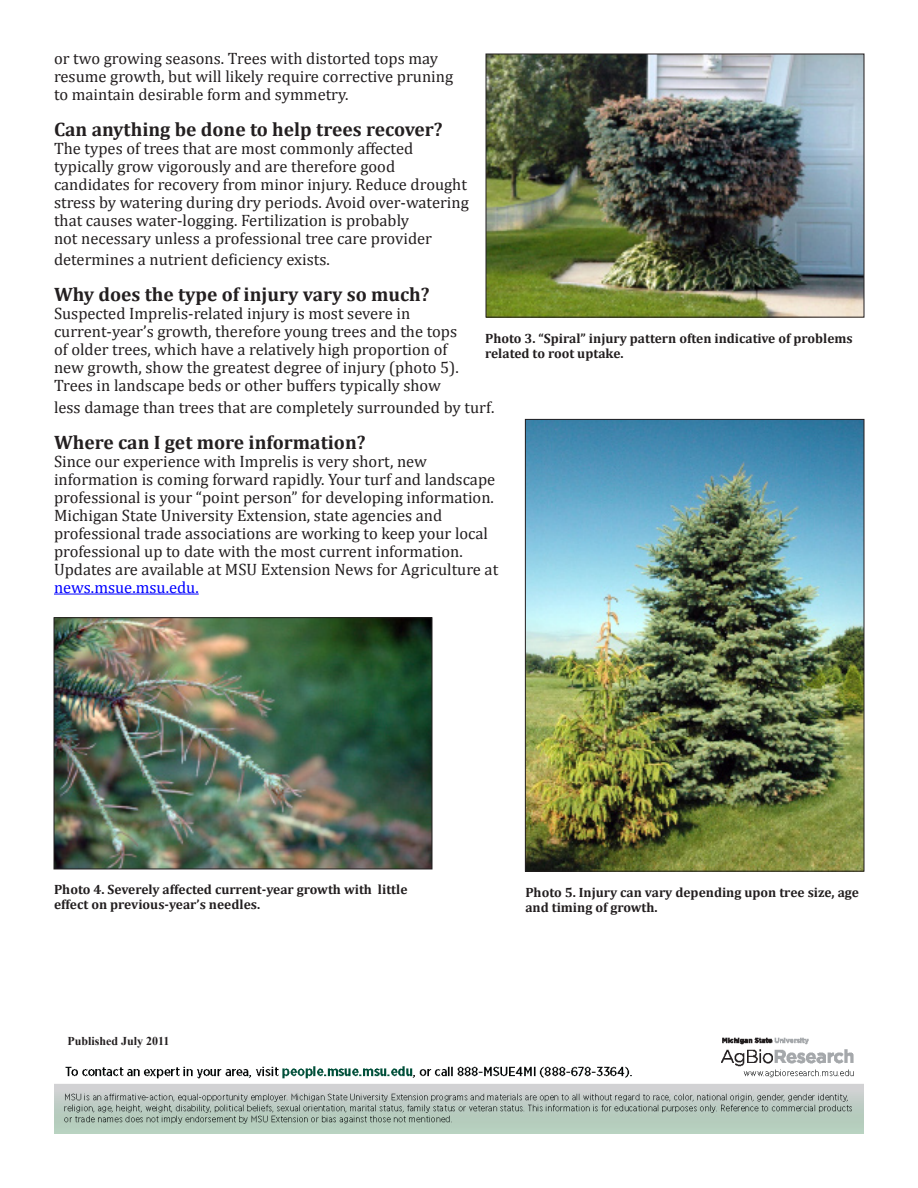
<style>
.page{position:relative;width:918px;height:1188px;background:#fff}
.page>*{position:absolute;margin:0;border:0;box-sizing:border-box;transform-origin:0 0}
.t1{font:700 19.5px "Cambria";color:#231f20}
.t2{font:16.5px/18px "Cambria";color:#231f20}
.t3{font:700 13.5px/15px "Cambria";color:#231f20}
.t4{font:700 12px "Times New Roman";color:#231f20}
.s1{color:#00f}
</style>
<div class="page">
<hr style="left:54px;top:594px;width:145px;height:1px;background:#00f">
<img style="left:54px;top:1037px;width:810px;height:97px">
<img style="left:488px;top:56px;width:374px;height:259px">
<div style="left:486px;top:54px;width:378px;height:263px;border:1px solid #231f20"></div>
<img style="left:56px;top:620px;width:374px;height:247px">
<div style="left:54px;top:618px;width:378px;height:251px;border:1px solid #231f20"></div>
<img style="left:527px;top:421px;width:335px;height:448px">
<div style="left:525px;top:419px;width:339px;height:452px;border:1px solid #231f20"></div>
<p class="t2" style="left:54px;top:49px;width:401px">or two growing seasons. Trees with distorted tops may resume growth, but will likely require corrective pruning to maintain desirable form and symmetry.</p>
<p class="t1" style="left:54px;top:115px;width:390px">Can anything be done to help trees recover?</p>
<p class="t2" style="left:54px;top:139px;width:416px">The types of trees that are most commonly affected typically grow vigorously and are therefore good candidates for recovery from minor injury. Reduce drought stress by watering during dry periods. Avoid over-watering that causes water-logging. Fertilization is probably<br>not necessary unless a professional tree care provider</p>
<p class="t2" style="left:54px;top:251px;width:277px">determines a nutrient deficiency exists.</p>
<p class="t1" style="left:54px;top:281px;width:377px">Why does the type of injury vary so much?</p>
<p class="t2" style="left:54px;top:305px;width:406px">Suspected Imprelis-related injury is most severe in current-year’s growth, therefore young trees and the tops of older trees, which have a relatively high proportion of new growth, show the greatest degree of injury (photo 5).<br>Trees in landscape beds or other buffers typically show</p>
<p class="t2" style="left:54px;top:398px;width:442px">less damage than trees that are completely surrounded by turf.</p>
<p class="t1" style="left:54px;top:429px;width:313px">Where can I get more information?</p>
<p class="t2" style="left:54px;top:452px;width:446px">Since our experience with Imprelis is very short, new information is coming forward rapidly. Your turf and landscape professional is your “point person” for developing information.<br>Michigan State University Extension, state agencies and professional trade associations are working to keep your local professional up to date with the most current information.<br>Updates are available at MSU Extension News for Agriculture at <span class="s1">news.msue.msu.edu.</span></p>
<p class="t3" style="left:485px;top:330px;width:369px">Photo 3. “Spiral” injury pattern often indicative of problems related to root uptake.</p>
<p class="t3" style="left:54px;top:881px;width:355px">Photo 4. Severely affected current-year growth with little effect on previous-year’s needles.</p>
<p class="t3" style="left:525px;top:884px;width:335px">Photo 5. Injury can vary depending upon tree size, age and timing of growth.</p>
<p class="t4" style="left:68px;top:1033px;width:104px">Published July 2011</p>
</div>
